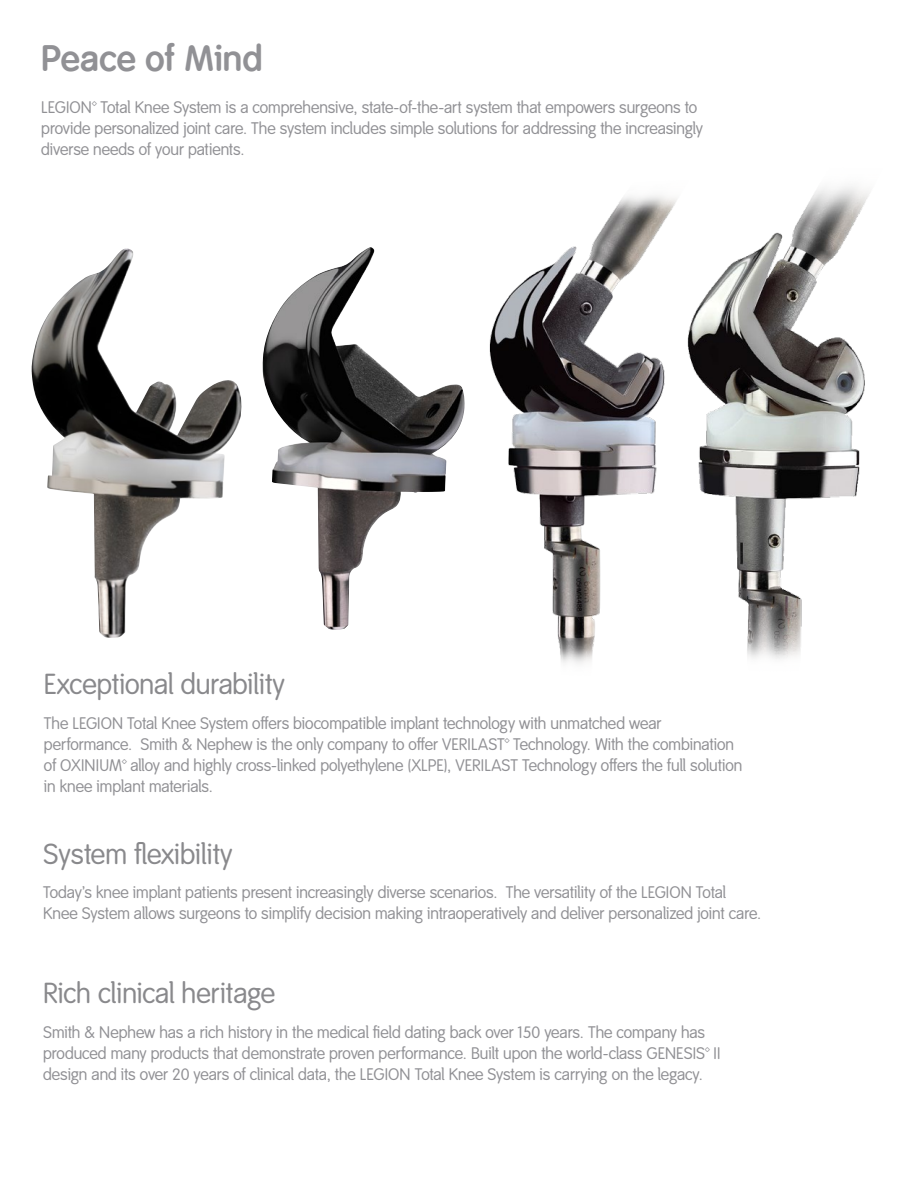
<style>
.page{position:relative;width:912px;height:1188px;background:#fff}
.page>*{position:absolute;margin:0;border:0;box-sizing:border-box;transform-origin:0 0}
.t1{font:700 36px "Smith&Nephew";color:#919195}
.t2{font:28.5px "Smith&Nephew";color:#89898c}
.t3{font:16.5px/21px "Smith&Nephew";letter-spacing:-.005em;color:#919195}
</style>
<div class="page">
<hr style="left:911px;top:969px;width:1px;height:86px;background:#f58220">
<img style="left:489px;top:195px;width:188px;height:469px">
<img style="left:262px;top:247px;width:202px;height:383px">
<img style="left:687px;top:186px;width:183px;height:473px">
<img style="left:32px;top:249px;width:210px;height:389px">
<h1 class="t1" style="left:41px;top:37px;width:223px">Peace of Mind</h1>
<p class="t3" style="left:41px;top:97px;width:663px">LEGION™ Total Knee System is a comprehensive, state-of-the-art system that empowers surgeons to provide personalized joint care. The system includes simple solutions for addressing the increasingly diverse needs of your patients.</p>
<h2 class="t2" style="left:44px;top:668px;width:242px">Exceptional durability</h2>
<p class="t3" style="left:44px;top:713px;width:699px">The LEGION Total Knee System offers biocompatible implant technology with unmatched wear performance. Smith &amp; Nephew is the only company to offer VERILAST™ Technology. With the combination of OXINIUM™ alloy and highly cross-linked polyethylene (XLPE), VERILAST Technology offers the full solution in knee implant materials.</p>
<h2 class="t2" style="left:43px;top:837px;width:191px">System flexibility</h2>
<p class="t3" style="left:43px;top:882px;width:719px">Today’s knee implant patients present increasingly diverse scenarios. The versatility of the LEGION Total<br>Knee System allows surgeons to simplify decision making intraoperatively and deliver personalized joint care.</p>
<h2 class="t2" style="left:43px;top:977px;width:233px">Rich clinical heritage</h2>
<p class="t3" style="left:43px;top:1022px;width:678px">Smith &amp; Nephew has a rich history in the medical field dating back over 150 years. The company has produced many products that demonstrate proven performance. Built upon the world-class GENESIS™ II design and its over 20 years of clinical data, the LEGION Total Knee System is carrying on the legacy.</p>
</div>
